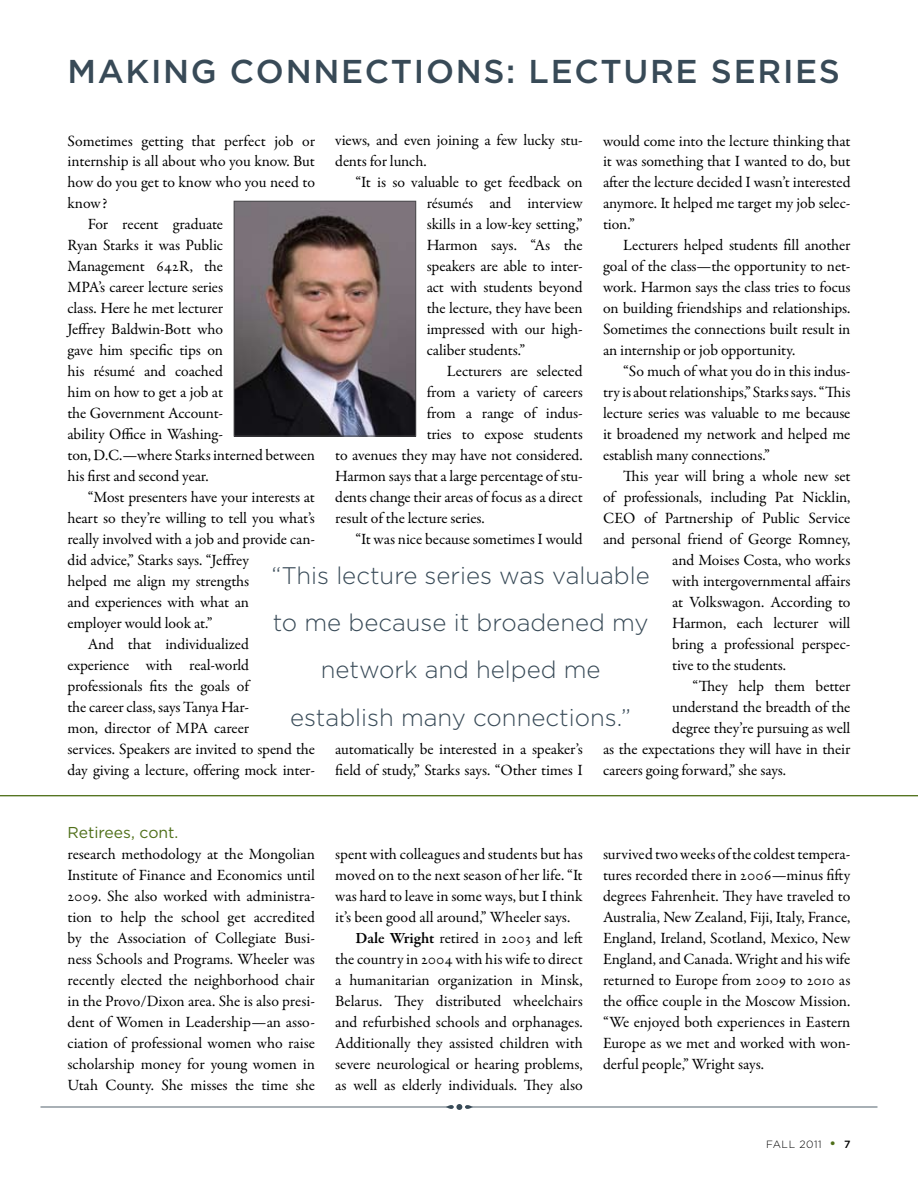
<style>
.page{position:relative;width:918px;height:1188px;background:#fff}
.page>*{position:absolute;margin:0;border:0;box-sizing:border-box;transform-origin:0 0}
.t1{font:500 33px "Gotham";letter-spacing:.05em;color:#384a57}
.t2{font:300 24px/47.2px "Gotham";color:#384a57;text-align:center}
.t3{font:15.75px/21px "Garamond Premr Pro";letter-spacing:-.005em;color:#000;text-align:justify}
.t4{font:15.75px "Gotham";letter-spacing:-.01em;color:#4f6f19}
.t5{font:300 10.5px "Gotham";letter-spacing:.05em;color:#000}
.s1{font-weight:600}
.s2{font-weight:500;font-size:13.5px;color:#4f6f19}
.s3{font-weight:500}
</style>
<div class="page">
<hr style="left:0;top:795px;width:918px;height:1px;background:#4f6f19">
<img style="left:236px;top:203px;width:178px;height:231px">
<div style="left:234px;top:201px;width:182px;height:235px;border:1px solid #48484a"></div>
<svg style="left:40px;top:1104px;width:837px;height:6px"></svg>
<h1 class="t1" style="left:68px;top:51px;width:774px">MAKING CONNECTIONS: LECTURE SERIES</h1>
<p class="t3" style="left:335px;top:130px;width:249px">views, and even joining a few lucky stu&shy;dents for lunch.</p>
<p class="t3" style="left:427px;top:172px;width:158px;text-indent:-71px">“It is so valuable to get feedback on résumés and interview skills in a low-key setting,” Harmon says. “As the speakers are able to inter&shy;act with students beyond the lecture, they have been impressed with our high&shy;caliber students.”</p>
<p class="t3" style="left:447px;top:361px;width:137px">Lecturers are selected</p>
<p class="t3" style="left:427px;top:382px;width:158px">from a variety of careers</p>
<p class="t3" style="left:427px;top:403px;width:158px">from a range of indus-</p>
<p class="t3" style="left:427px;top:424px;width:158px">tries to expose students</p>
<p class="t3" style="left:335px;top:445px;width:249px">to avenues they may have not considered.</p>
<p class="t3" style="left:335px;top:466px;width:249px">Harmon says that a large percentage of stu-</p>
<p class="t3" style="left:335px;top:487px;width:249px">dents change their areas of focus as a direct</p>
<p class="t3" style="left:335px;top:508px;width:151px">result of the lecture series.</p>
<p class="t3" style="left:356px;top:529px;width:229px">“It was nice because sometimes I would</p>
<p class="t3" style="left:603px;top:130px;width:249px">would come into the lecture thinking that it was something that I wanted to do, but after the lecture decided I wasn’t interested anymore. It helped me target my job selec&shy;tion.”</p>
<p class="t3" style="left:603px;top:235px;width:249px;text-indent:20px">Lecturers helped students fill another goal of the class—the opportunity to net&shy;work. Harmon says the class tries to focus on building friendships and relationships.<br>Sometimes the connections built result in an internship or job opportunity.</p>
<p class="t3" style="left:603px;top:361px;width:249px;text-indent:20px">“So much of what you do in this indus&shy;try is about relationships,” Starks says. “This lecture series was valuable to me because it broadened my network and helped me establish many connections.”</p>
<p class="t3" style="left:623px;top:466px;width:229px">This year will bring a whole new set</p>
<p class="t3" style="left:603px;top:487px;width:249px">of professionals, including Pat Nicklin,</p>
<p class="t3" style="left:603px;top:508px;width:249px">CEO of Partnership of Public Service</p>
<p class="t3" style="left:603px;top:529px;width:249px">and personal friend of George Romney,</p>
<p class="t3" style="left:672px;top:550px;width:180px">and Moises Costa, who works</p>
<p class="t3" style="left:672px;top:571px;width:180px">with intergovernmental affairs</p>
<p class="t3" style="left:672px;top:592px;width:180px">at Volkswagon. According to</p>
<p class="t3" style="left:672px;top:613px;width:180px">Harmon, each lecturer will</p>
<p class="t3" style="left:672px;top:634px;width:180px">bring a professional perspec-</p>
<p class="t3" style="left:672px;top:655px;width:115px">tive to the students.</p>
<p class="t3" style="left:693px;top:676px;width:159px">“They help them better</p>
<p class="t3" style="left:672px;top:697px;width:180px">understand the breadth of the</p>
<p class="t3" style="left:672px;top:718px;width:180px">degree they’re pursuing as well</p>
<p class="t3" style="left:603px;top:739px;width:249px">as the expectations they will have in their</p>
<p class="t3" style="left:603px;top:760px;width:185px">careers going forward,” she says.</p>
<p class="t3" style="left:68px;top:130px;width:249px">Sometimes getting that perfect job or</p>
<p class="t3" style="left:68px;top:151px;width:249px">internship is all about who you know. But</p>
<p class="t3" style="left:68px;top:172px;width:249px">how do you get to know who you need to</p>
<p class="t3" style="left:68px;top:193px;width:42px">know?</p>
<p class="t3" style="left:88px;top:214px;width:137px">For recent graduate</p>
<p class="t3" style="left:68px;top:235px;width:157px">Ryan Starks it was Public</p>
<p class="t3" style="left:68px;top:256px;width:157px">Management 642R, the</p>
<p class="t3" style="left:68px;top:277px;width:157px">MPA’s career lecture series</p>
<p class="t3" style="left:68px;top:298px;width:157px">class. Here he met lecturer</p>
<p class="t3" style="left:68px;top:319px;width:157px">Jeffrey Baldwin-Bott who</p>
<p class="t3" style="left:68px;top:340px;width:157px">gave him specific tips on</p>
<p class="t3" style="left:68px;top:361px;width:157px">his résumé and coached</p>
<p class="t3" style="left:68px;top:382px;width:157px">him on how to get a job at</p>
<p class="t3" style="left:68px;top:403px;width:157px">the Government Account-</p>
<p class="t3" style="left:68px;top:424px;width:157px">ability Office in Washing-</p>
<p class="t3" style="left:68px;top:445px;width:249px">ton, D.C.—where Starks interned between</p>
<p class="t3" style="left:68px;top:466px;width:143px">his first and second year.</p>
<p class="t3" style="left:88px;top:487px;width:229px">“Most presenters have your interests at</p>
<p class="t3" style="left:68px;top:508px;width:249px">heart so they’re willing to tell you what’s</p>
<p class="t3" style="left:68px;top:529px;width:249px">really involved with a job and provide can-</p>
<p class="t3" style="left:68px;top:550px;width:183px">did advice,” Starks says. “Jeffrey</p>
<p class="t3" style="left:68px;top:571px;width:183px">helped me align my strengths</p>
<p class="t3" style="left:68px;top:592px;width:183px">and experiences with what an</p>
<p class="t3" style="left:68px;top:613px;width:147px">employer would look at.”</p>
<p class="t3" style="left:88px;top:634px;width:163px">And that individualized</p>
<p class="t3" style="left:68px;top:655px;width:183px">experience with real-world</p>
<p class="t3" style="left:68px;top:676px;width:183px">professionals fits the goals of</p>
<p class="t3" style="left:68px;top:697px;width:183px">the career class, says Tanya Har-</p>
<p class="t3" style="left:68px;top:718px;width:183px">mon, director of MPA career</p>
<p class="t3" style="left:68px;top:739px;width:249px">services. Speakers are invited to spend the</p>
<p class="t3" style="left:68px;top:760px;width:249px">day giving a lecture, offering mock inter-</p>
<h2 class="t2" style="left:272px;top:552px;width:380px">“This lecture series was valuable to me because it broadened my network and helped me establish many connections.”</h2>
<p class="t3" style="left:335px;top:739px;width:249px">automatically be interested in a speaker’s field of study,” Starks says. “Other times I</p>
<p class="t4" style="left:68px;top:823px;width:110px">Retirees, cont.</p>
<p class="t3" style="left:68px;top:844px;width:249px">research methodology at the Mongolian Institute of Finance and Economics until 2009. She also worked with administra&shy;tion to help the school get accredited by the Association of Collegiate Busi&shy;ness Schools and Programs. Wheeler was recently elected the neighborhood chair in the Provo/Dixon area. She is also presi&shy;dent of Women in Leadership—an asso&shy;ciation of professional women who raise scholarship money for young women in Utah County. She misses the time she</p>
<p class="t3" style="left:335px;top:844px;width:249px">spent with colleagues and students but has</p>
<p class="t3" style="left:335px;top:865px;width:249px">moved on to the next season of her life. “It</p>
<p class="t3" style="left:335px;top:886px;width:249px">was hard to leave in some ways, but I think</p>
<p class="t3" style="left:335px;top:907px;width:237px">it’s been good all around,” Wheeler says.</p>
<p class="t3" style="left:356px;top:928px;width:229px"><span class="s1">Dale Wright</span> retired in 2003 and left</p>
<p class="t3" style="left:335px;top:949px;width:249px">the country in 2004 with his wife to direct</p>
<p class="t3" style="left:335px;top:970px;width:249px">a humanitarian organization in Minsk,</p>
<p class="t3" style="left:335px;top:991px;width:249px">Belarus. They distributed wheelchairs</p>
<p class="t3" style="left:335px;top:1012px;width:249px">and refurbished schools and orphanages.</p>
<p class="t3" style="left:335px;top:1033px;width:249px">Additionally they assisted children with</p>
<p class="t3" style="left:335px;top:1054px;width:249px">severe neurological or hearing problems,</p>
<p class="t3" style="left:335px;top:1075px;width:249px">as well as elderly individuals. They also</p>
<p class="t3" style="left:603px;top:844px;width:249px">survived two weeks of the coldest tempera&shy;tures recorded there in 2006—minus fifty degrees Fahrenheit. They have traveled to Australia, New Zealand, Fiji, Italy, France, England, Ireland, Scotland, Mexico, New England, and Canada. Wright and his wife returned to Europe from 2009 to 2010 as the office couple in the Moscow Mission. “We enjoyed both experiences in Eastern Europe as we met and worked with won&shy;derful people,” Wright says.</p>
<p class="t5" style="left:766px;top:1137px;width:86px">FALL 2011 <span class="s2">•</span> <span class="s3">7</span></p>
</div>
